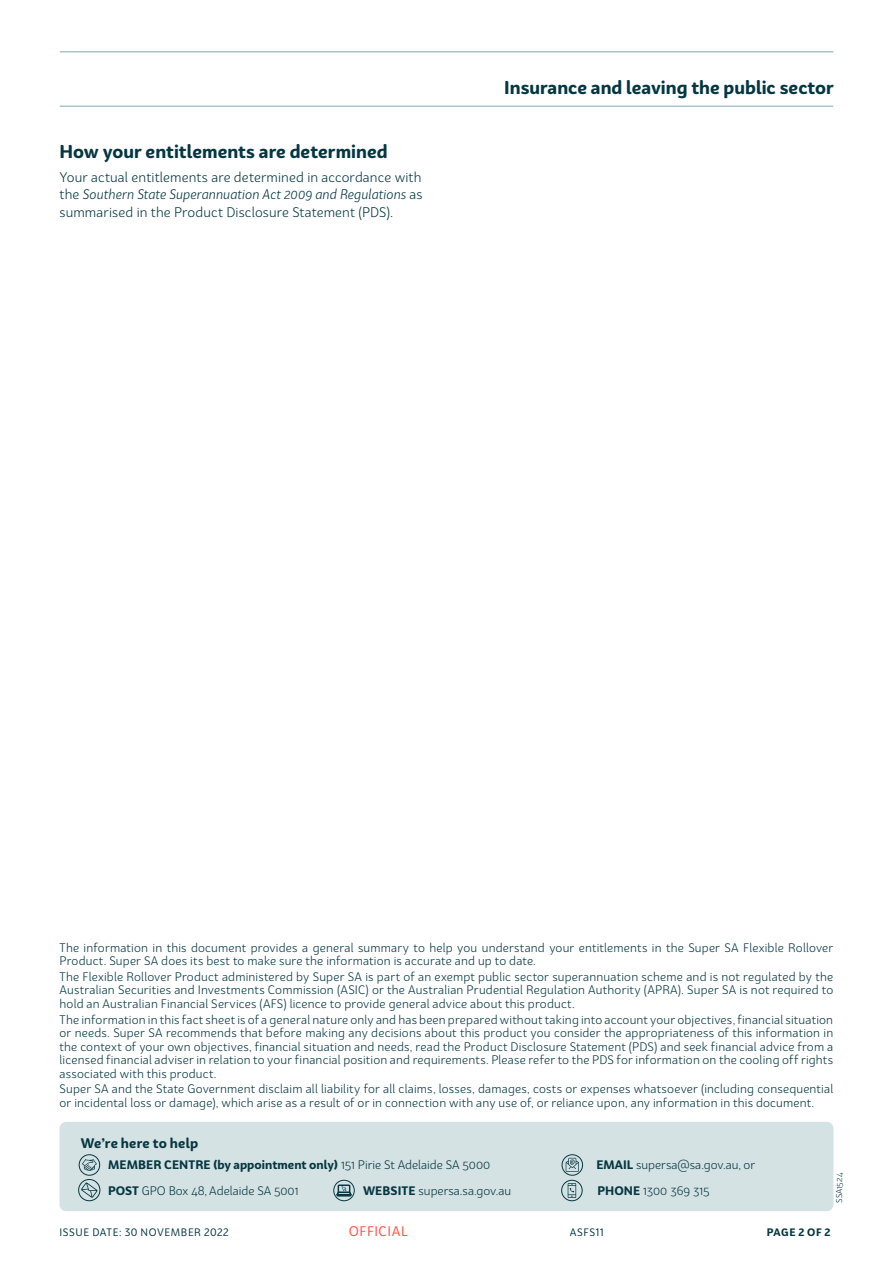
<style>
.page{position:relative;width:893px;height:1263px;background:#fff}
.page>*{position:absolute;margin:0;border:0;box-sizing:border-box;transform-origin:0 0}
.Heading{font:700 18px "Bw Surco";color:#053742}
.Body{font:13.5px/17.2px "Bw Surco";letter-spacing:.01em;color:#053742;text-align:justify}
.t1{font:700 13.5px "Bw Surco";letter-spacing:.015em;color:#053742}
.t2{font:13.5px "Bw Surco";letter-spacing:.045em;color:#ff4f42}
.t3{font:12px/13.5px "Bw Surco";letter-spacing:.015em;color:#053742}
.t4{font:700 12px "Bw Surco";color:#053742}
.t5{font:10.5px "Bw Surco";letter-spacing:.055em;color:#053742}
.t6{font:700 10.5px "Bw Surco";letter-spacing:.045em;color:#053742}
.t7{font:8.25px "Bw Surco";letter-spacing:.015em;color:#053742}
.s1{font-style:italic}
.s2{font-weight:400}
.s3{font-weight:700}
</style>
<div class="page">
<div style="left:60px;top:1122px;width:773px;height:89px;background:#d5e2e3;border-radius:7px"></div>
<div style="left:79px;top:1154px;width:21px;height:21px;border:1px solid #053742;border-radius:50%"></div>
<svg style="left:82px;top:1159px;width:15px;height:12px"></svg>
<div style="left:562px;top:1154px;width:21px;height:21px;border:1px solid #053742;border-radius:50%"></div>
<svg style="left:566px;top:1158px;width:13px;height:14px"></svg>
<div style="left:78px;top:1179px;width:22px;height:22px;border:1px solid #053742;border-radius:50%"></div>
<svg style="left:81px;top:1182px;width:17px;height:16px"></svg>
<div style="left:333px;top:1180px;width:22px;height:21px;border:1px solid #053742;border-radius:50%"></div>
<svg style="left:337px;top:1185px;width:14px;height:11px"></svg>
<div style="left:561px;top:1180px;width:22px;height:21px;border:1px solid #053742;border-radius:50%"></div>
<svg style="left:568px;top:1183px;width:8px;height:15px"></svg>
<hr style="left:60px;top:51px;width:773px;height:2px;background:#abc5c7">
<hr style="left:60px;top:105px;width:773px;height:2px;background:#abc5c7">
<p class="Heading" style="left:60px;top:139px;width:330px">How your entitlements are determined</p>
<p class="Body" style="left:60px;top:168px;width:364px">Your actual entitlements are determined in accordance with the <span class="s1">Southern State Superannuation Act 2009 and Regulations</span> as summarised in the Product Disclosure Statement (PDS).</p>
<h1 class="Heading" style="left:504px;top:75px;width:331px">Insurance and leaving the public sector</h1>
<p class="t3" style="left:60px;top:940px;width:775px">The information in this document provides a general summary to help you understand your entitlements in the Super SA Flexible Rollover<br>Product. Super SA does its best to make sure the information is accurate and up to date.</p>
<p class="t3" style="left:60px;top:969px;width:775px;text-align:justify">The Flexible Rollover Product administered by Super SA is part of an exempt public sector superannuation scheme and is not regulated by the Australian Securities and Investments Commission (ASIC) or the Australian Prudential Regulation Authority (APRA). Super SA is not required to hold an Australian Financial Services (AFS) licence to provide general advice about this product.</p>
<p class="t3" style="left:60px;top:1012px;width:775px;text-align:justify">The information in this fact sheet is of a general nature only and has been prepared without taking into account your objectives, financial situation or needs. Super SA recommends that before making any decisions about this product you consider the appropriateness of this information in the context of your own objectives, financial situation and needs, read the Product Disclosure Statement (PDS) and seek financial advice from a licensed financial adviser in relation to your financial position and requirements. Please refer to the PDS for information on the cooling off rights associated with this product.</p>
<p class="t3" style="left:60px;top:1082px;width:775px">Super SA and the State Government disclaim all liability for all claims, losses, damages, costs or expenses whatsoever (including consequential or incidental loss or damage), which arise as a result of or in connection with any use of, or reliance upon, any information in this document.</p>
<p class="t1" style="left:81px;top:1133px;width:119px">We’re here to help</p>
<p class="t4" style="left:108px;top:1157px;width:384px">MEMBER CENTRE (by appointment only) <span class="s2">151 Pirie St Adelaide SA 5000</span></p>
<p class="t3" style="left:596px;top:1158px;width:160px"><span class="s3">EMAIL</span> supersa@sa.gov.au, or</p>
<p class="t3" style="left:108px;top:1183px;width:192px"><span class="s3">POST</span> GPO Box 48, Adelaide SA 5001</p>
<p class="t3" style="left:363px;top:1183px;width:150px"><span class="s3">WEBSITE</span> supersa.sa.gov.au</p>
<p class="t3" style="left:598px;top:1183px;width:114px"><span class="s3">PHONE</span> 1300 369 315</p>
<p class="t7" style="left:834px;top:1203px;width:32px;rotate:-90deg">SSA1524</p>
<p class="t5" style="left:60px;top:1225px;width:171px">ISSUE DATE: 30 NOVEMBER 2022</p>
<p class="t2" style="left:349px;top:1222px;width:60px">OFFICIAL</p>
<p class="t5" style="left:570px;top:1225px;width:35px">ASFS11</p>
<p class="t6" style="left:767px;top:1224px;width:65px">PAGE 2 OF 2</p>
</div>
